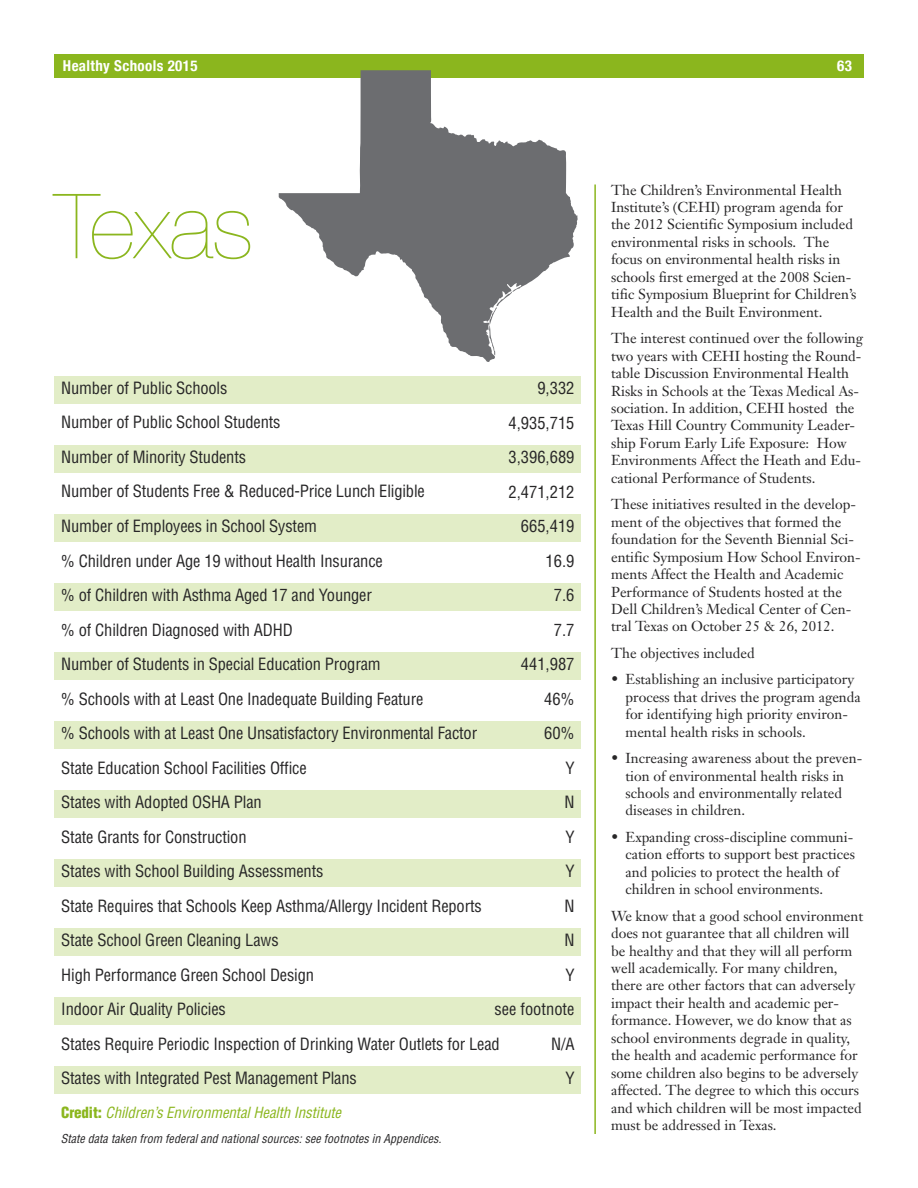
<style>
.page{position:relative;width:918px;height:1188px;background:#fff}
.page>*{position:absolute;margin:0;border:0;box-sizing:border-box;transform-origin:0 0}
.t1{font:200 90px "Helvetica Neue";letter-spacing:-.01em;color:#8bb61e}
.t2{font:condensed 16.5px/34.5px "Helvetica";letter-spacing:-.01em;color:#272627}
.t3{font:italic condensed 15px "Helvetica";letter-spacing:-.005em;color:#8bb61e}
.t4{font:700 condensed 15px "Helvetica Neue";letter-spacing:.025em;color:#fff}
.t5{font:14.25px/17.4px "Janson Text";color:#272627}
.t6{font:italic condensed 12px "Helvetica";letter-spacing:.005em;color:#272627}
.s1{font-weight:900;font-style:normal}
</style>
<div class="page">
<hr style="left:594px;top:184px;width:2px;height:950px;background:#8bb61e">
<div style="left:54px;top:54px;width:810px;height:23px;background:#8bb61e"></div>
<svg style="left:279px;top:70px;width:299px;height:292px"></svg>
<svg style="left:489px;top:292px;width:23px;height:63px"></svg>
<div style="left:54px;top:376px;width:527px;height:28px;background:#e2edc7"></div>
<div style="left:54px;top:445px;width:527px;height:28px;background:#e2edc7"></div>
<div style="left:54px;top:514px;width:527px;height:28px;background:#e2edc7"></div>
<div style="left:54px;top:583px;width:527px;height:28px;background:#e2edc7"></div>
<div style="left:54px;top:652px;width:527px;height:28px;background:#e2edc7"></div>
<div style="left:54px;top:721px;width:527px;height:28px;background:#e2edc7"></div>
<div style="left:54px;top:790px;width:527px;height:28px;background:#e2edc7"></div>
<div style="left:54px;top:859px;width:527px;height:28px;background:#e2edc7"></div>
<div style="left:54px;top:928px;width:527px;height:28px;background:#e2edc7"></div>
<div style="left:54px;top:997px;width:527px;height:28px;background:#e2edc7"></div>
<div style="left:54px;top:1066px;width:527px;height:28px;background:#e2edc7"></div>
<p class="t4" style="left:63px;top:57px;width:136px">Healthy Schools 2015</p>
<p class="t4" style="left:837px;top:57px;width:16px">63</p>
<h1 class="t1" style="left:54px;top:174px;width:201px">Texas</h1>
<p class="t2" style="left:61px;top:371px;width:440px">Number of Public Schools<br>Number of Public School Students<br>Number of Minority Students<br>Number of Students Free &amp; Reduced-Price Lunch Eligible<br>Number of Employees in School System<br>% Children under Age 19 without Health Insurance<br>% of Children with Asthma Aged 17 and Younger<br>% of Children Diagnosed with ADHD<br>Number of Students in Special Education Program<br>% Schools with at Least One Inadequate Building Feature<br>% Schools with at Least One Unsatisfactory Environmental Factor State Education School Facilities Office<br>States with Adopted OSHA Plan<br>State Grants for Construction<br>States with School Building Assessments<br>State Requires that Schools Keep Asthma/Allergy Incident Reports State School Green Cleaning Laws<br>High Performance Green School Design<br>Indoor Air Quality Policies<br>States Require Periodic Inspection of Drinking Water Outlets for Lead States with Integrated Pest Management Plans</p>
<p class="t3" style="left:61px;top:1105px;width:281px"><span class="s1">Credit:</span> Children’s Environmental Health Institute</p>
<p class="t2" style="left:494px;top:371px;width:82px;text-align:right">9,332<br>4,935,715<br>3,396,689<br>2,471,212<br>665,419<br>16.9<br>7.6<br>7.7<br>441,987<br>46%<br>60%<br>Y<br>N<br>Y<br>Y<br>N<br>N<br>Y<br>see footnote<br>N/A<br>Y</p>
<p class="t6" style="left:61px;top:1132px;width:382px">State data taken from federal and national sources: see footnotes in Appendices.</p>
<p class="t5" style="left:611px;top:182px;width:247px">The Children’s Environmental Health Institute’s (CEHI) program agenda for the 2012 Scientific Symposium included environmental risks in schools. The focus on environmental health risks in schools first emerged at the 2008 Scien&shy;tific Symposium Blueprint for Children’s Health and the Built Environment.</p>
<p class="t5" style="left:611px;top:331px;width:254px">The interest continued over the following two years with CEHI hosting the Round&shy;table Discussion Environmental Health Risks in Schools at the Texas Medical As&shy;sociation. In addition, CEHI hosted the Texas Hill Country Community Leader&shy;ship Forum Early Life Exposure: How Environments Affect the Heath and Edu&shy;cational Performance of Students.</p>
<p class="t5" style="left:611px;top:497px;width:251px">These initiatives resulted in the develop&shy;ment of the objectives that formed the foundation for the Seventh Biennial Sci&shy;entific Symposium How School Environ&shy;ments Affect the Health and Academic Performance of Students hosted at the Dell Children’s Medical Center of Cen&shy;tral Texas on October 25 &amp; 26, 2012.</p>
<p class="t5" style="left:611px;top:646px;width:145px">The objectives included</p>
<p class="t5" style="left:626px;top:672px;width:237px;text-indent:-14px">• Establishing an inclusive participatory process that drives the program agenda for identifying high priority environ&shy;mental health risks in schools.</p>
<p class="t5" style="left:626px;top:751px;width:238px;text-indent:-14px">• Increasing awareness about the preven&shy;tion of environmental health risks in schools and environmentally related diseases in children.</p>
<p class="t5" style="left:626px;top:830px;width:231px;text-indent:-14px">• Expanding cross-discipline communi&shy;cation efforts to support best practices and policies to protect the health of children in school environments.</p>
<p class="t5" style="left:611px;top:908px;width:254px">We know that a good school environment does not guarantee that all children will be healthy and that they will all perform well academically. For many children, there are other factors that can adversely impact their health and academic per&shy;formance. However, we do know that as school environments degrade in quality, the health and academic performance for some children also begins to be adversely affected. The degree to which this occurs and which children will be most impacted must be addressed in Texas.</p>
</div>
